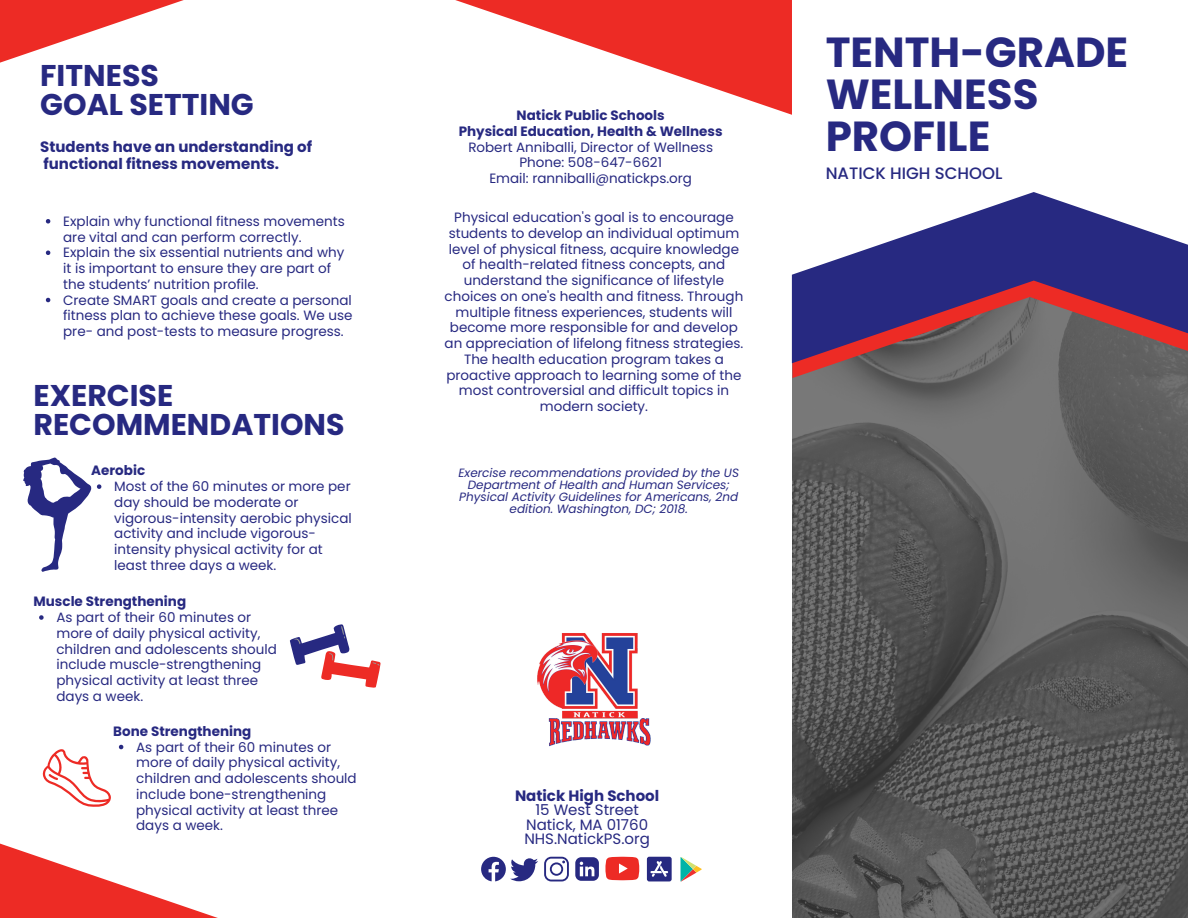
<style>
.page{position:relative;width:1188px;height:918px;background:#fff}
.page>*{position:absolute;margin:0;border:0;box-sizing:border-box;transform-origin:0 0}
.t1{font:700 42px/41.5px "Poppins";color:#272981}
.t2{font:700 30px/29.2px "Poppins";color:#272981}
.t3{font:500 16.5px "Poppins";color:#272981}
.t4{font:15px/14.5px "Poppins";color:#272981;text-align:center}
.t5{font:700 15px/16.8px "Poppins";color:#272981}
.t6{font:13.5px/15.8px "Poppins";color:#272981}
.t7{font:700 13.5px/15.8px "Poppins";color:#272981;text-align:center}
.t8{font:italic 12px/12px "Poppins";color:#272981;text-align:center}
.s1{font-weight:700}
</style>
<div class="page">
<svg style="left:792px;top:378px;width:396px;height:540px;background:#5b5b5b"></svg>
<svg style="left:0;top:844px;width:218px;height:74px"></svg>
<svg style="left:0;top:0;width:792px;height:115px"></svg>
<svg style="left:46px;top:219px;width:4px;height:5px"></svg>
<svg style="left:46px;top:251px;width:4px;height:4px"></svg>
<svg style="left:46px;top:298px;width:4px;height:4px"></svg>
<svg style="left:23px;top:457px;width:68px;height:115px"></svg>
<svg style="left:97px;top:484px;width:4px;height:5px"></svg>
<svg style="left:39px;top:615px;width:5px;height:5px"></svg>
<svg style="left:290px;top:624px;width:91px;height:64px"></svg>
<svg style="left:43px;top:749px;width:68px;height:58px"></svg>
<svg style="left:119px;top:745px;width:4px;height:4px"></svg>
<img style="left:537px;top:633px;width:114px;height:114px">
<svg style="left:792px;top:363px;width:396px;height:15px;background:#6f6464"></svg>
<svg style="left:792px;top:192px;width:396px;height:171px;fill:#272981"></svg>
<svg style="left:544px;top:857px;width:25px;height:24px"></svg>
<svg style="left:481px;top:857px;width:57px;height:24px"></svg>
<svg style="left:575px;top:857px;width:24px;height:24px"></svg>
<svg style="left:605px;top:857px;width:34px;height:23px"></svg>
<svg style="left:681px;top:857px;width:21px;height:25px"></svg>
<svg style="left:647px;top:857px;width:25px;height:24px"></svg>
<p class="t2" style="left:40px;top:61px;width:120px">FITNESS</p>
<h2 class="t2" style="left:40px;top:90px;width:215px">GOAL SETTING</h2>
<h5 class="t5" style="left:40px;top:139px;width:273px">Students have an understanding of functional fitness movements.</h5>
<p class="t6" style="left:63px;top:213px;width:283px">Explain why functional fitness movements are vital and can perform correctly.</p>
<p class="t6" style="left:63px;top:245px;width:283px">Explain the six essential nutrients and why it is important to ensure they are part of the students’ nutrition profile.</p>
<p class="t6" style="left:63px;top:292px;width:291px;text-align:justify">Create SMART goals and create a personal fitness plan to achieve these goals. We use pre- and post-tests to measure progress.</p>
<h2 class="t2" style="left:33px;top:381px;width:313px">EXERCISE<br>RECOMMENDATIONS</h2>
<h5 class="t7" style="left:91px;top:463px;width:55px">Aerobic</h5>
<p class="t6" style="left:114px;top:479px;width:239px">Most of the 60 minutes or more per day should be moderate or vigorous-intensity aerobic physical activity and include vigorous&shy;intensity physical activity for at least three days a week.</p>
<h5 class="t7" style="left:33px;top:594px;width:154px">Muscle Strengthening</h5>
<p class="t6" style="left:56px;top:609px;width:222px">As part of their 60 minutes or more of daily physical activity, children and adolescents should include muscle-strengthening physical activity at least three days a week.</p>
<h5 class="t7" style="left:113px;top:723px;width:140px">Bone Strengthening</h5>
<p class="t6" style="left:136px;top:739px;width:222px">As part of their 60 minutes or more of daily physical activity, children and adolescents should include bone-strengthening physical activity at least three days a week.</p>
<h5 class="t7" style="left:459px;top:107px;width:265px">Natick Public Schools<br>Physical Education, Health &amp; Wellness</h5>
<p class="t6" style="left:468px;top:139px;width:246px;text-align:center">Robert Anniballi, Director of Wellness<br>Phone: 508-647-6621<br>Email: ranniballi@natickps.org</p>
<p class="t6" style="left:445px;top:210px;width:300px;text-align:center">Physical education's goal is to encourage students to develop an individual optimum level of physical fitness, acquire knowledge of health-related fitness concepts, and understand the significance of lifestyle choices on one's health and fitness. Through multiple fitness experiences, students will become more responsible for and develop an appreciation of lifelong fitness strategies.<br>The health education program takes a proactive approach to learning some of the most controversial and difficult topics in modern society.</p>
<p class="t8" style="left:458px;top:467px;width:282px">Exercise recommendations provided by the US Department of Health and Human Services; Physical Activity Guidelines for Americans, 2nd edition. Washington, DC; 2018.</p>
<h1 class="t1" style="left:826px;top:32px;width:304px">TENTH-GRADE<br>WELLNESS<br>PROFILE</h1>
<p class="t3" style="left:826px;top:161px;width:178px">NATICK HIGH SCHOOL</p>
<p class="t4" style="left:515px;top:788px;width:146px"><span class="s1">Natick High School<br></span>15 West Street<br>Natick, MA 01760<br>NHS.NatickPS.org</p>
</div>
